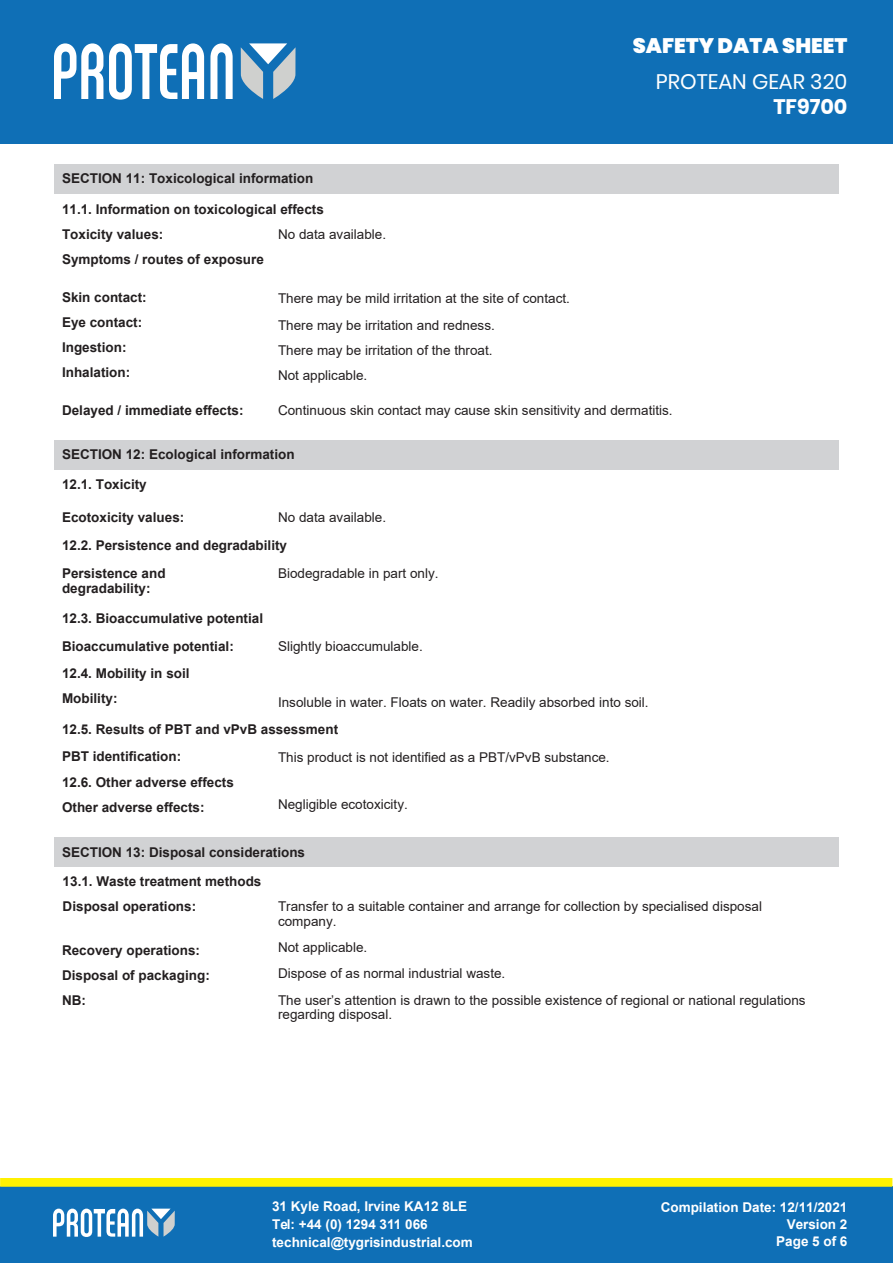
<style>
.page{position:relative;width:893px;height:1263px;background:#fff}
.page>*{position:absolute;margin:0;border:0;box-sizing:border-box;transform-origin:0 0}
.t1{font:900 21px "Poppins";color:#fff}
.t2{font:21px "Poppins";color:#fff}
.t3{font:700 21px "Poppins";color:#fff}
.t4{font:13.5px/26.1px "Arial";color:#231f20}
.t5{font:700 13.5px/25.2px "Arial";color:#231f20}
.t6{font:700 13.5px/18px "Arial";color:#fff}
.s1{font-style:inherit}
</style>
<div class="page">
<div style="left:54px;top:837px;width:784px;height:30px;background:#d1d2d4"></div>
<div style="left:54px;top:440px;width:784px;height:29px;background:#d1d2d4"></div>
<div style="left:54px;top:164px;width:784px;height:29px;background:#d1d2d4"></div>
<div style="left:0;top:1186px;width:893px;height:77px;background:#0f6fb6"></div>
<svg style="left:53px;top:1208px;width:122px;height:29px"></svg>
<svg style="left:0;top:1178px;width:892px;height:9px;background:#f8ed05"></svg>
<div style="left:0;top:0;width:893px;height:143px;background:#0f6fb6"></div>
<svg style="left:241px;top:43px;width:55px;height:56px"></svg>
<svg style="left:54px;top:43px;width:49px;height:56px"></svg>
<svg style="left:210px;top:43px;width:23px;height:56px"></svg>
<svg style="left:109px;top:43px;width:95px;height:57px"></svg>
<p class="t5" style="left:62px;top:165px;width:253px">SECTION 11: Toxicological information</p>
<p class="t5" style="left:62px;top:197px;width:263px">11.1. Information on toxicological effects<br>Toxicity values:</p>
<p class="t4" style="left:278px;top:221px;width:110px">No data available.</p>
<p class="t5" style="left:62px;top:247px;width:203px">Symptoms / routes of exposure</p>
<p class="t5" style="left:62px;top:285px;width:86px">Skin contact:<br>Eye contact:<br>Ingestion:<br>Inhalation:</p>
<p class="t4" style="left:278px;top:284px;width:293px;line-height:27px">There may be mild irritation at the site of contact.<br>There may be irritation and redness.</p>
<p class="t4" style="left:278px;top:337px;width:216px;line-height:25.2px">There may be irritation of the throat.<br>Not applicable.</p>
<h1 class="t1" style="left:633px;top:34px;width:216px">SAFETY DATA SHEET</h1>
<h1 class="t2" style="left:656px;top:69px;width:193px">PROTEAN GEAR 320</h1>
<h1 class="t3" style="left:773px;top:94px;width:76px">TF9700</h1>
<p class="t5" style="left:62px;top:397px;width:183px">Delayed / immediate effects:</p>
<p class="t4" style="left:278px;top:397px;width:396px">Continuous skin contact may cause skin sensitivity and dermatitis.</p>
<p class="t5" style="left:62px;top:440px;width:234px;line-height:29.7px">SECTION 12: Ecological information<br>12.1. Toxicity</p>
<p class="t5" style="left:62px;top:505px;width:124px">Ecotoxicity values:</p>
<p class="t4" style="left:278px;top:504px;width:110px">No data available.</p>
<p class="t5" style="left:62px;top:533px;width:227px">12.2. Persistence and degradability</p>
<p class="t4" style="left:278px;top:560px;width:162px">Biodegradable in part only.</p>
<p class="t5" style="left:62px;top:566px;width:105px;line-height:14.9px">Persistence and degradability:</p>
<p class="t5" style="left:62px;top:604px;width:203px;line-height:27.5px">12.3. Bioaccumulative potential<br>Bioaccumulative potential:<br>12.4. Mobility in soil</p>
<p class="t5" style="left:62px;top:685px;width:57px">Mobility:</p>
<p class="t4" style="left:278px;top:689px;width:372px">Insoluble in water. Floats on water. Readily absorbed into soil.</p>
<p class="t5" style="left:62px;top:716px;width:278px;line-height:27px">12.5. Results of PBT and vPvB assessment<br>PBT identification:</p>
<p class="t4" style="left:278px;top:633px;width:146px">Slightly bioaccumulable.</p>
<p class="t4" style="left:278px;top:744px;width:333px">This product is not identified as a PBT/vPvB substance.</p>
<p class="t5" style="left:62px;top:769px;width:173px">12.6. Other adverse effects<br>Other adverse effects:</p>
<p class="t4" style="left:278px;top:791px;width:131px">Negligible ecotoxicity.</p>
<p class="t5" style="left:62px;top:837px;width:245px;line-height:29.7px">SECTION 13: Disposal considerations<br>13.1. Waste treatment methods</p>
<p class="t5" style="left:63px;top:894px;width:135px">Disposal operations:</p>
<p class="t5" style="left:62px;top:937px;width:149px">Recovery operations:<br>Disposal of packaging:<br>NB:</p>
<p class="t4" style="left:278px;top:899px;width:485px;line-height:14.9px">Transfer to a suitable container and arrange for collection by specialised disposal company.</p>
<p class="t4" style="left:278px;top:934px;width:529px">Not applicable.<br>Dispose of as normal industrial waste.<br>The user’s attention is drawn to the possible existence of regional or national regulations</p>
<p class="t4" style="left:278px;top:1001px;width:116px">regarding disposal.</p>
<p class="t6" style="left:272px;top:1197px;width:202px">31 Kyle Road, Irvine KA12 8LE<br>Tel: +44 (0) 1294 311 066 technical@tygrisindustrial.com</p>
<p class="t6" style="left:661px;top:1199px;width:188px;line-height:17px;text-align:right">Compilation Date: 12/11/2021<br>Version 2<br>Page <span class="s1">5</span> of 6</p>
</div>
